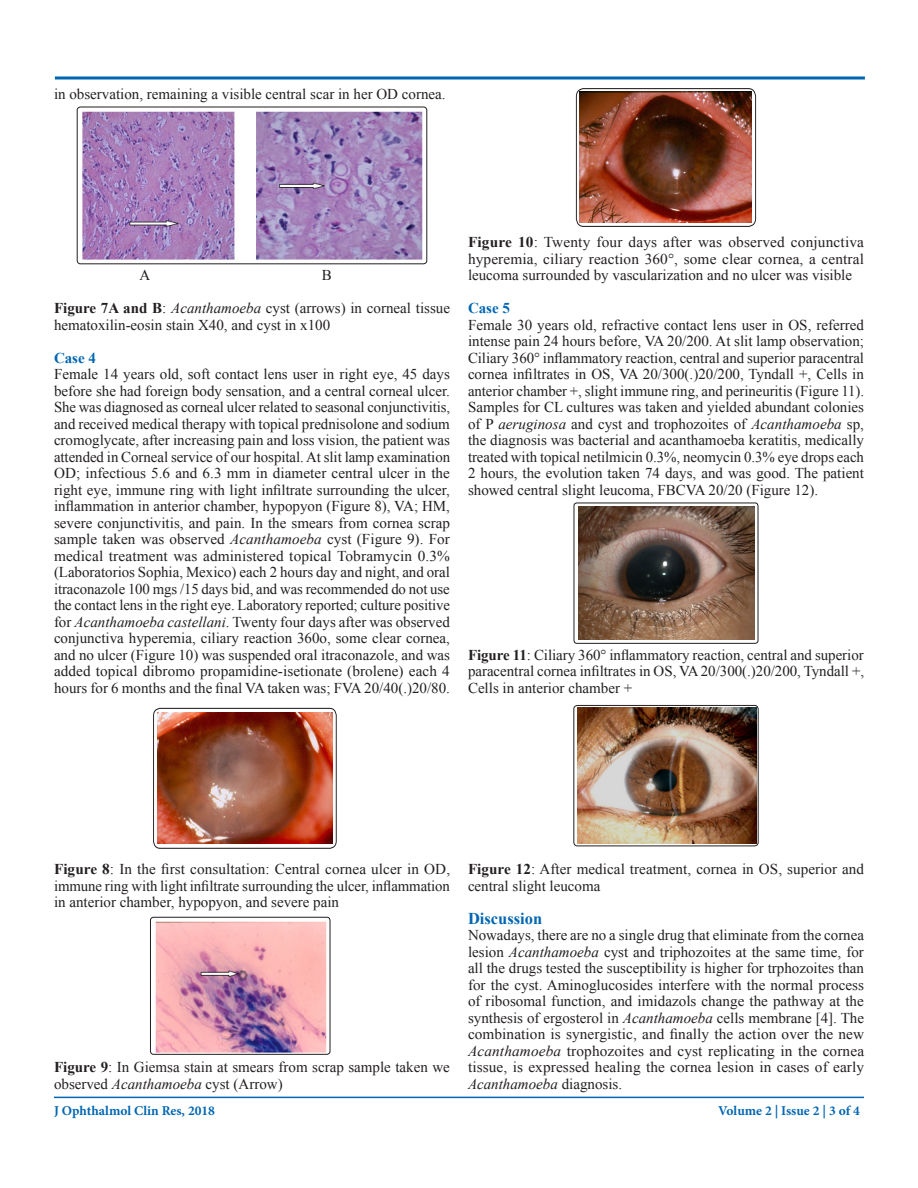
<style>
.page{position:relative;width:918px;height:1188px;background:#fff}
.page>*{position:absolute;margin:0;border:0;box-sizing:border-box;transform-origin:0 0}
.t1{font:700 16.5px "Times New Roman";color:#0166b3}
.t2{font:15px/16.5px "Times New Roman";color:#231f20;text-align:justify}
.t3{font:700 15px "Times New Roman";color:#0166b3}
.t4{font:700 13.5px "Minion Pro";color:#0166b3}
.s1{font-weight:700}
.s2{font-style:italic}
</style>
<div class="page">
<svg style="left:54px;top:76px;width:811px;height:4px"></svg>
<hr style="left:54px;top:1097px;width:810px;height:1px;background:#0166b3">
<img style="left:77px;top:107px;width:350px;height:157px">
<div style="left:77px;top:107px;width:350px;height:157px;border:1px solid #231f20;border-radius:3px"></div>
<img style="left:157px;top:712px;width:176px;height:132px">
<div style="left:153px;top:708px;width:184px;height:141px;border:1px solid #231f20;border-radius:7px"></div>
<img style="left:155px;top:917px;width:175px;height:136px">
<div style="left:150px;top:917px;width:180px;height:138px;border:1px solid #231f20;border-radius:3px"></div>
<img style="left:579px;top:92px;width:173px;height:131px">
<div style="left:576px;top:88px;width:180px;height:139px;border:1px solid #231f20;border-radius:8px"></div>
<img style="left:578px;top:506px;width:176px;height:134px">
<div style="left:574px;top:503px;width:184px;height:140px;border:1px solid #231f20;border-radius:3px"></div>
<img style="left:578px;top:708px;width:178px;height:136px">
<div style="left:574px;top:705px;width:184px;height:141px;border:1px solid #231f20;border-radius:4px"></div>
<p class="t2" style="left:54px;top:85px;width:393px">in observation, remaining a visible central scar in her OD cornea.</p>
<p class="t2" style="left:139px;top:267px;width:12px">A</p>
<p class="t2" style="left:322px;top:267px;width:12px">B</p>
<p class="t2" style="left:54px;top:300px;width:398px"><span class="s1">Figure 7A and B</span>: <span class="s2">Acanthamoeba</span> cyst (arrows) in corneal tissue hematoxilin-eosin stain X40, and cyst in x100</p>
<p class="t3" style="left:54px;top:347px;width:44px">Case 4</p>
<p class="t2" style="left:54px;top:366px;width:398px">Female 14 years old, soft contact lens user in right eye, 45 days before she had foreign body sensation, and a central corneal ulcer.<br>She was diagnosed as corneal ulcer related to seasonal conjunctivitis, and received medical therapy with topical prednisolone and sodium cromoglycate, after increasing pain and loss vision, the patient was attended in Corneal service of our hospital. At slit lamp examination OD; infectious 5.6 and 6.3 mm in diameter central ulcer in the right eye, immune ring with light infiltrate surrounding the ulcer, inflammation in anterior chamber, hypopyon (Figure 8), VA; HM, severe conjunctivitis, and pain. In the smears from cornea scrap sample taken was observed <span class="s2">Acanthamoeba</span> cyst (Figure 9). For medical treatment was administered topical Tobramycin 0.3% (Laboratorios Sophia, Mexico) each 2 hours day and night, and oral itraconazole 100 mgs /15 days bid, and was recommended do not use the contact lens in the right eye. Laboratory reported; culture positive for <span class="s2">Acanthamoeba castellani</span>. Twenty four days after was observed conjunctiva hyperemia, ciliary reaction 360o, some clear cornea, and no ulcer (Figure 10) was suspended oral itraconazole, and was added topical dibromo propamidine-isetionate (brolene) each 4 hours for 6 months and the final VA taken was; FVA 20/40(.)20/80.</p>
<p class="t2" style="left:468px;top:234px;width:398px"><span class="s1">Figure 10</span>: Twenty four days after was observed conjunctiva hyperemia, ciliary reaction 360°, some clear cornea, a central leucoma surrounded by vascularization and no ulcer was visible</p>
<p class="t3" style="left:468px;top:298px;width:44px">Case 5</p>
<p class="t2" style="left:468px;top:316px;width:398px">Female 30 years old, refractive contact lens user in OS, referred intense pain 24 hours before, VA 20/200. At slit lamp observation; Ciliary 360° inflammatory reaction, central and superior paracentral cornea infiltrates in OS, VA 20/300(.)20/200, Tyndall +, Cells in anterior chamber +, slight immune ring, and perineuritis (Figure 11).<br>Samples for CL cultures was taken and yielded abundant colonies of P <span class="s2">aeruginosa</span> and cyst and trophozoites of <span class="s2">Acanthamoeba</span> sp, the diagnosis was bacterial and acanthamoeba keratitis, medically treated with topical netilmicin 0.3%, neomycin 0.3% eye drops each 2 hours, the evolution taken 74 days, and was good. The patient showed central slight leucoma, FBCVA 20/20 (Figure 12).</p>
<p class="t2" style="left:468px;top:646px;width:398px"><span class="s1">Figure 11</span>: Ciliary 360° inflammatory reaction, central and superior paracentral cornea infiltrates in OS, VA 20/300(.)20/200, Tyndall +, Cells in anterior chamber +</p>
<p class="t2" style="left:54px;top:861px;width:398px"><span class="s1">Figure 8</span>: In the first consultation: Central cornea ulcer in OD, immune ring with light infiltrate surrounding the ulcer, inflammation in anterior chamber, hypopyon, and severe pain</p>
<p class="t2" style="left:54px;top:1059px;width:397px"><span class="s1">Figure 9</span>: In Giemsa stain at smears from scrap sample taken we observed <span class="s2">Acanthamoeba</span> cyst (Arrow)</p>
<p class="t2" style="left:468px;top:861px;width:398px"><span class="s1">Figure 12</span>: After medical treatment, cornea in OS, superior and central slight leucoma</p>
<p class="t1" style="left:468px;top:907px;width:76px">Discussion</p>
<p class="t2" style="left:468px;top:927px;width:398px">Nowadays, there are no a single drug that eliminate from the cornea lesion <span class="s2">Acanthamoeba</span> cyst and triphozoites at the same time, for all the drugs tested the susceptibility is higher for trphozoites than for the cyst. Aminoglucosides interfere with the normal process of ribosomal function, and imidazols change the pathway at the synthesis of ergosterol in <span class="s2">Acanthamoeba</span> cells membrane [4]. The combination is synergistic, and finally the action over the new <span class="s2">Acanthamoeba</span> trophozoites and cyst replicating in the cornea tissue, is expressed healing the cornea lesion in cases of early <span class="s2">Acanthamoeba</span> diagnosis.</p>
<p class="t4" style="left:54px;top:1101px;width:163px">J Ophthalmol Clin Res, 2018</p>
<p class="t4" style="left:718px;top:1101px;width:143px">Volume 2 | Issue 2 | 3 of 4</p>
</div>
